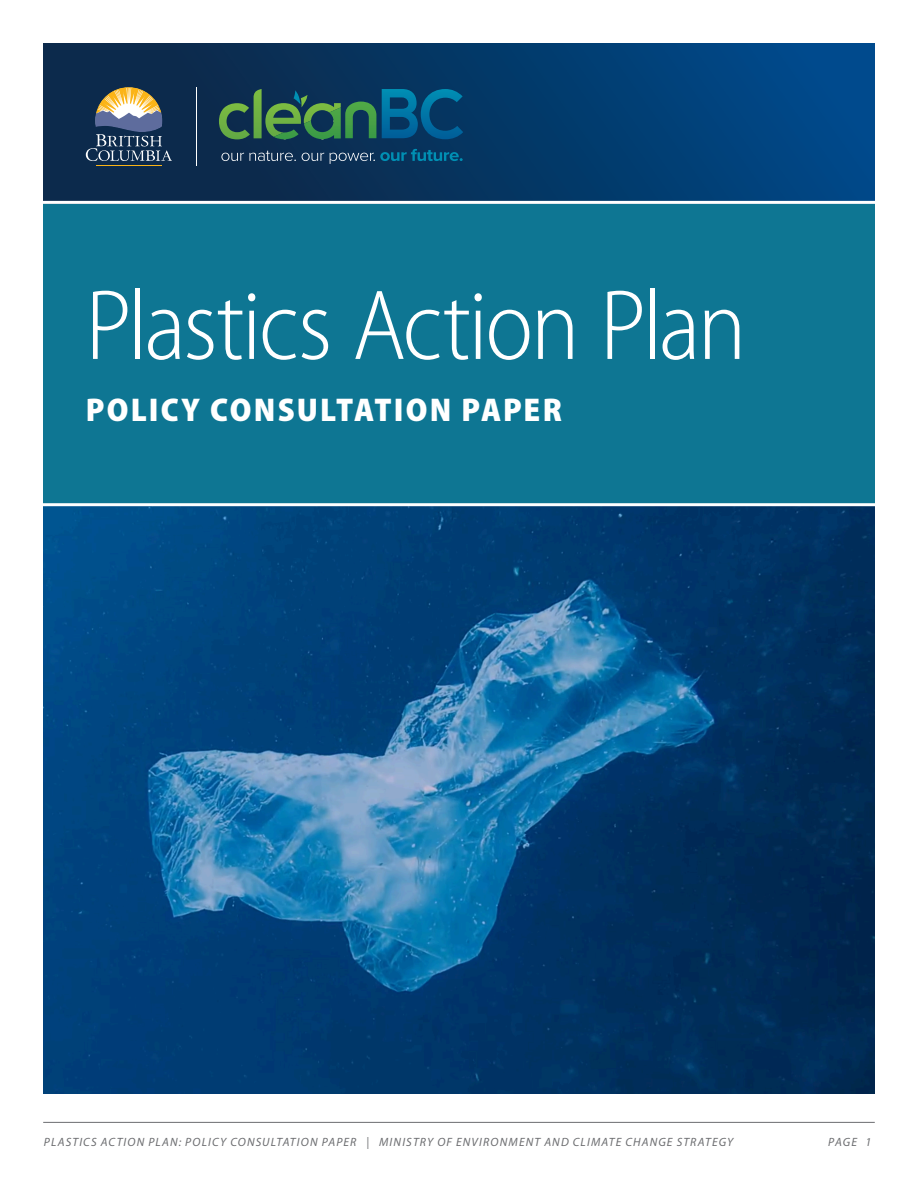
<style>
.page{position:relative;width:918px;height:1188px;background:#fff}
.page>*{position:absolute;margin:0;border:0;box-sizing:border-box;transform-origin:0 0}
.other{font:300 semi-condensed 100.5px "Myriad Pro";letter-spacing:-.025em;color:#fff}
._2_SubHeadline{font:900 semi-condensed 33px "Myriad Pro";letter-spacing:.065em;color:#fff}
.t1{font:italic 12px "Myriad Pro";letter-spacing:.095em;color:#6c6d70}
</style>
<div class="page">
<hr style="left:43px;top:1122px;width:832px;height:1px;background:#6c6d70">
<img style="left:43px;top:506px;width:832px;height:588px">
<div style="left:43px;top:200px;width:832px;height:305px;background:#0e7693"></div>
<div style="left:43px;top:43px;width:832px;height:161px;background:linear-gradient(to right,#0e2540,#004989)"></div>
<hr style="left:96px;top:165px;width:66px;height:1px;background:#fbb416">
<svg style="left:86px;top:87px;width:86px;height:74px;background:#5b6770"></svg>
<hr style="left:196px;top:87px;width:1px;height:78px;background:#fff">
<svg style="left:382px;top:89px;width:81px;height:50px;background:#025582"></svg>
<svg style="left:219px;top:89px;width:157px;height:50px;background:#2b5e4d"></svg>
<svg style="left:221px;top:149px;width:242px;height:15px;background:#1d496b"></svg>
<hr style="left:0;top:503px;width:918px;height:3px;background:#fff">
<hr style="left:0;top:201px;width:918px;height:3px;background:#fff">
<p class="other" style="left:85px;top:271px;width:663px">Plastics Action Plan</p>
<p class="_2_SubHeadline" style="left:86px;top:391px;width:478px">POLICY CONSULTATION PAPER</p>
<p class="t1" style="left:44px;top:1136px;width:691px">PLASTICS ACTION PLAN: POLICY CONSULTATION PAPER | MINISTRY OF ENVIRONMENT AND CLIMATE CHANGE STRATEGY</p>
<p class="t1" style="left:828px;top:1136px;width:45px">PAGE 1</p>
</div>
